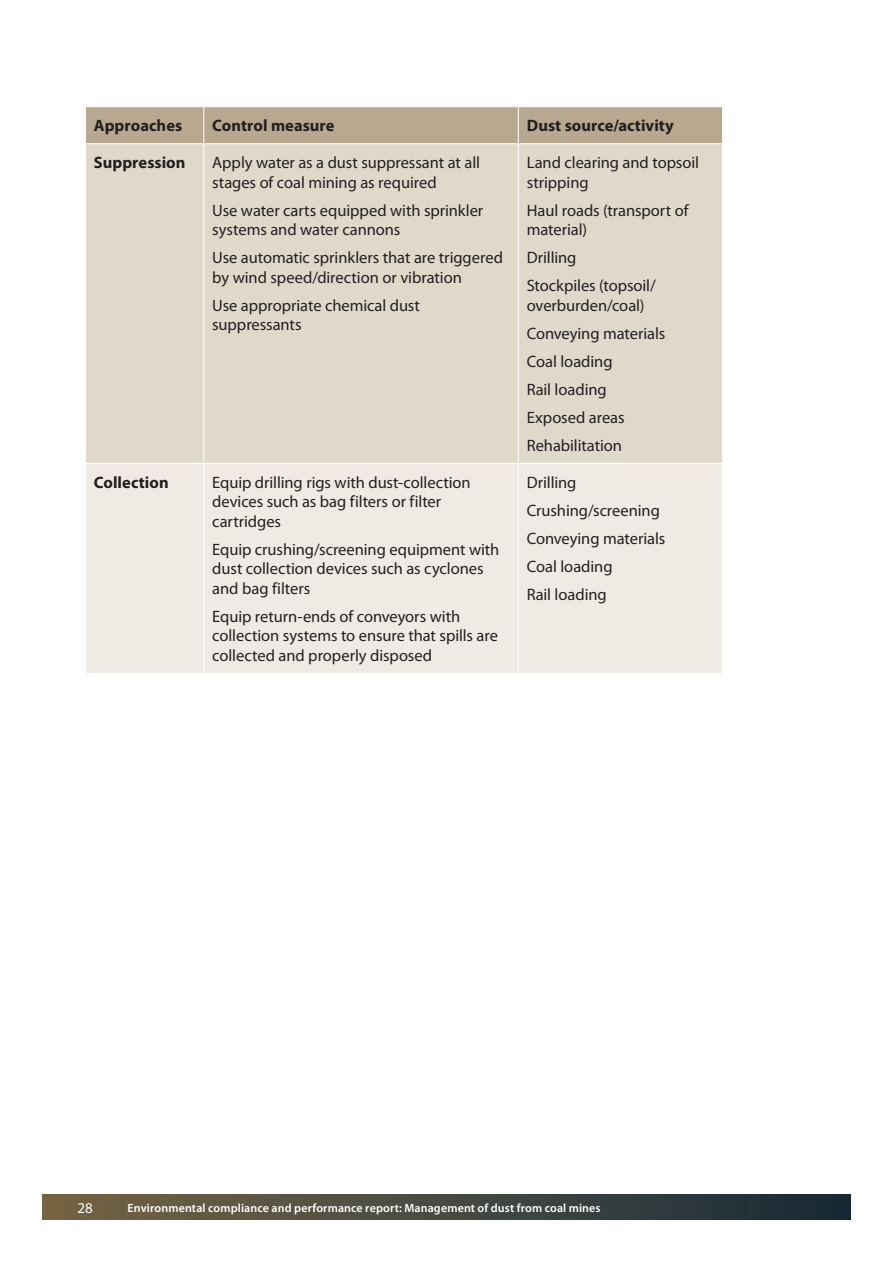
<style>
.page{position:relative;width:893px;height:1263px;background:#fff}
.page>*{position:absolute;margin:0;border:0;box-sizing:border-box;transform-origin:0 0}
.t1{font:16.5px/19.5px "Myriad Pro";letter-spacing:-.005em;color:#231f20}
.t2{font:700 16.5px "Myriad Pro";letter-spacing:.005em;color:#231f20}
.t3{font:15px "Myriad Pro";color:#fff}
.t4{font:600 12px "Myriad Pro";letter-spacing:.01em;color:#fff}
</style>
<div class="page">
<div style="left:43px;top:1195px;width:807px;height:24px;background:linear-gradient(to right,#766546,#172b39)"></div>
<div style="left:86px;top:107px;width:636px;height:36px;background:#b8a88f"></div>
<div style="left:86px;top:144px;width:636px;height:319px;background:#e0d9cb"></div>
<div style="left:86px;top:464px;width:636px;height:209px;background:#efebe4"></div>
<hr style="left:203px;top:107px;width:1px;height:36px;background:#fff">
<hr style="left:518px;top:107px;width:1px;height:36px;background:#fff">
<hr style="left:203px;top:144px;width:1px;height:319px;background:#fff">
<hr style="left:518px;top:144px;width:1px;height:319px;background:#fff">
<hr style="left:203px;top:464px;width:1px;height:209px;background:#fff">
<hr style="left:518px;top:464px;width:1px;height:209px;background:#fff">
<p class="t2" style="left:94px;top:115px;width:90px">Approaches</p>
<p class="t2" style="left:212px;top:115px;width:124px">Control measure</p>
<p class="t2" style="left:527px;top:115px;width:149px">Dust source/activity</p>
<p class="t2" style="left:94px;top:152px;width:93px">Suppression</p>
<p class="t1" style="left:212px;top:152px;width:269px">Apply water as a dust suppressant at all stages of coal mining as required</p>
<p class="t1" style="left:212px;top:200px;width:273px">Use water carts equipped with sprinkler systems and water cannons</p>
<p class="t1" style="left:212px;top:247px;width:292px">Use automatic sprinklers that are triggered by wind speed/direction or vibration</p>
<p class="t1" style="left:212px;top:295px;width:209px">Use appropriate chemical dust suppressants</p>
<p class="t1" style="left:527px;top:152px;width:174px">Land clearing and topsoil stripping</p>
<p class="t1" style="left:527px;top:200px;width:163px">Haul roads (transport of material)</p>
<p class="t1" style="left:527px;top:243px;width:130px;line-height:28px">Drilling<br>Stockpiles (topsoil/</p>
<p class="t1" style="left:527px;top:291px;width:140px;line-height:28px">overburden/coal)<br>Conveying materials<br>Coal loading<br>Rail loading<br>Exposed areas<br>Rehabilitation</p>
<p class="t2" style="left:94px;top:471px;width:76px">Collection</p>
<p class="t1" style="left:212px;top:472px;width:260px">Equip drilling rigs with dust-collection devices such as bag filters or filter cartridges</p>
<p class="t1" style="left:212px;top:539px;width:289px">Equip crushing/screening equipment with dust collection devices such as cyclones and bag filters</p>
<p class="t1" style="left:212px;top:606px;width:287px">Equip return-ends of conveyors with collection systems to ensure that spills are collected and properly disposed</p>
<p class="t1" style="left:527px;top:468px;width:140px;line-height:28px">Drilling<br>Crushing/screening<br>Conveying materials<br>Coal loading<br>Rail loading</p>
<p class="t3" style="left:77px;top:1198px;width:17px">28</p>
<p class="t4" style="left:128px;top:1200px;width:474px">Environmental compliance and performance report: Management of dust from coal mines</p>
</div>
